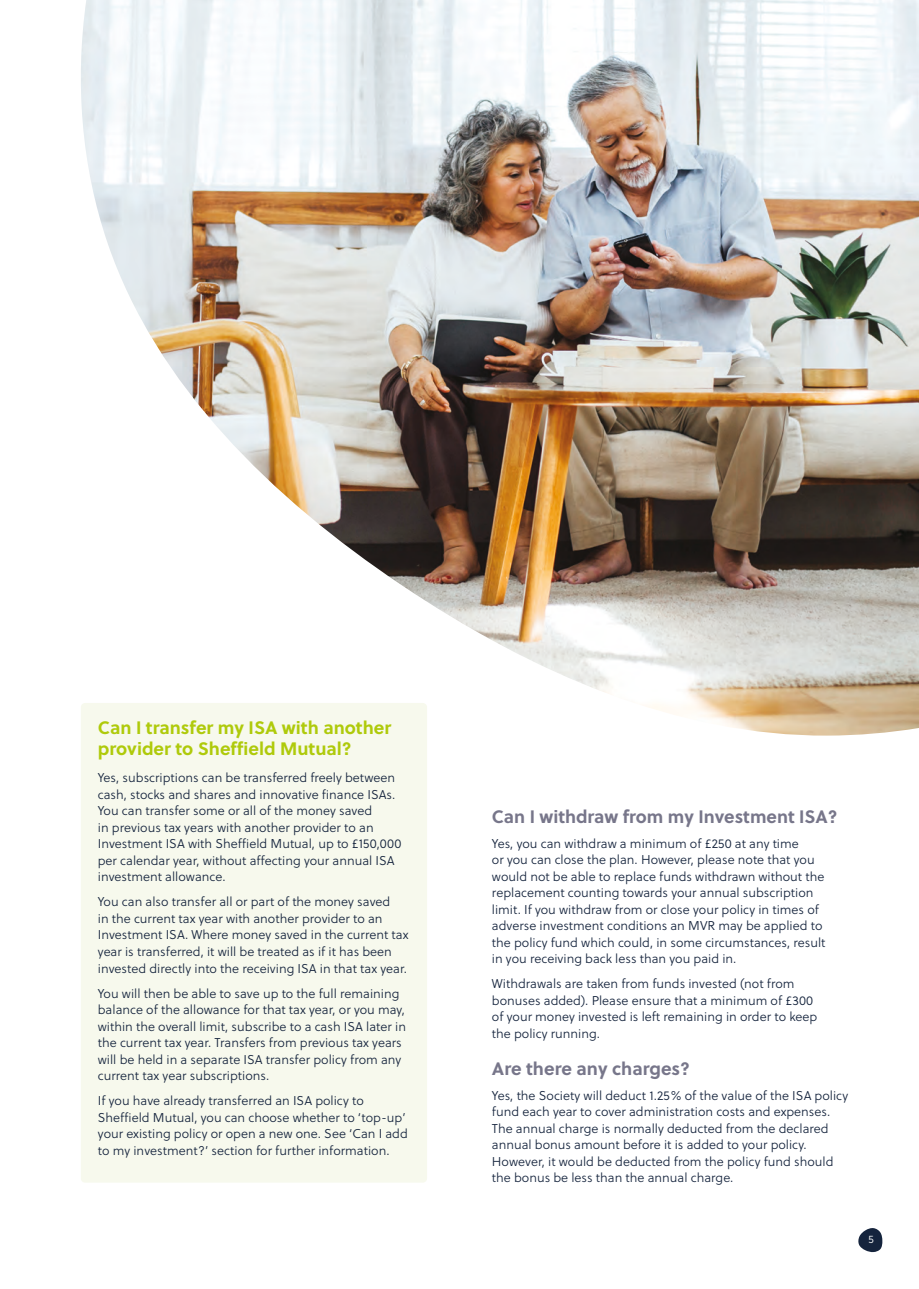
<style>
.page{position:relative;width:919px;height:1289px;background:#fff}
.page>*{position:absolute;margin:0;border:0;box-sizing:border-box;transform-origin:0 0}
.t1{font:700 18px/21.8px "Soleil";color:#afca0b}
.t2{font:700 18px "Soleil";color:#77768a}
.Body_copy{font:12.75px/16.5px "Soleil Lt";color:#15243d}
.t3{font:10.8px "Soleil Lt";color:#fff}
</style>
<div class="page">
<img style="left:81px;top:0;width:837px;height:736px">
<div style="left:81px;top:703px;width:346px;height:479px;background:#f7f9ed;border-radius:4px"></div>
<svg style="left:858px;top:1228px;width:24px;height:24px"></svg>
<h3 class="t1" style="left:98px;top:715px;width:295px">Can I transfer my ISA with another provider to Sheffield Mutual?</h3>
<p class="Body_copy" style="left:98px;top:769px;width:305px">Yes, subscriptions can be transferred freely between cash, stocks and shares and innovative finance ISAs.<br>You can transfer some or all of the money saved<br>in previous tax years with another provider to an Investment ISA with Sheffield Mutual, up to £150,000 per calendar year, without affecting your annual ISA investment allowance.</p>
<p class="Body_copy" style="left:98px;top:893px;width:312px">You can also transfer all or part of the money saved<br>in the current tax year with another provider to an Investment ISA. Where money saved in the current tax year is transferred, it will be treated as if it has been invested directly into the receiving ISA in that tax year.</p>
<p class="Body_copy" style="left:98px;top:984px;width:309px">You will then be able to save up to the full remaining balance of the allowance for that tax year, or you may, within the overall limit, subscribe to a cash ISA later in the current tax year. Transfers from previous tax years will be held in a separate ISA transfer policy from any current tax year subscriptions.</p>
<p class="Body_copy" style="left:98px;top:1092px;width:311px">If you have already transferred an ISA policy to Sheffield Mutual, you can choose whether to ‘top-up’ your existing policy or open a new one. See ‘Can I add to my investment?’ section for further information.</p>
<h3 class="t2" style="left:492px;top:802px;width:347px">Can I withdraw from my Investment ISA?</h3>
<p class="Body_copy" style="left:492px;top:835px;width:335px">Yes, you can withdraw a minimum of £250 at any time<br>or you can close the plan. However, please note that you would not be able to replace funds withdrawn without the replacement counting towards your annual subscription limit. If you withdraw from or close your policy in times of adverse investment conditions an MVR may be applied to the policy fund which could, in some circumstances, result in you receiving back less than you paid in.</p>
<p class="Body_copy" style="left:492px;top:975px;width:327px">Withdrawals are taken from funds invested (not from bonuses added). Please ensure that a minimum of £300 of your money invested is left remaining in order to keep the policy running.</p>
<h3 class="t2" style="left:492px;top:1054px;width:200px">Are there any charges?</h3>
<p class="Body_copy" style="left:492px;top:1086px;width:358px">Yes, the Society will deduct 1.25% of the value of the ISA policy fund each year to cover administration costs and expenses.<br>The annual charge is normally deducted from the declared annual bonus amount before it is added to your policy.<br>However, it would be deducted from the policy fund should the bonus be less than the annual charge.</p>
<p class="t3" style="left:868px;top:1232px;width:7px">5</p>
</div>
